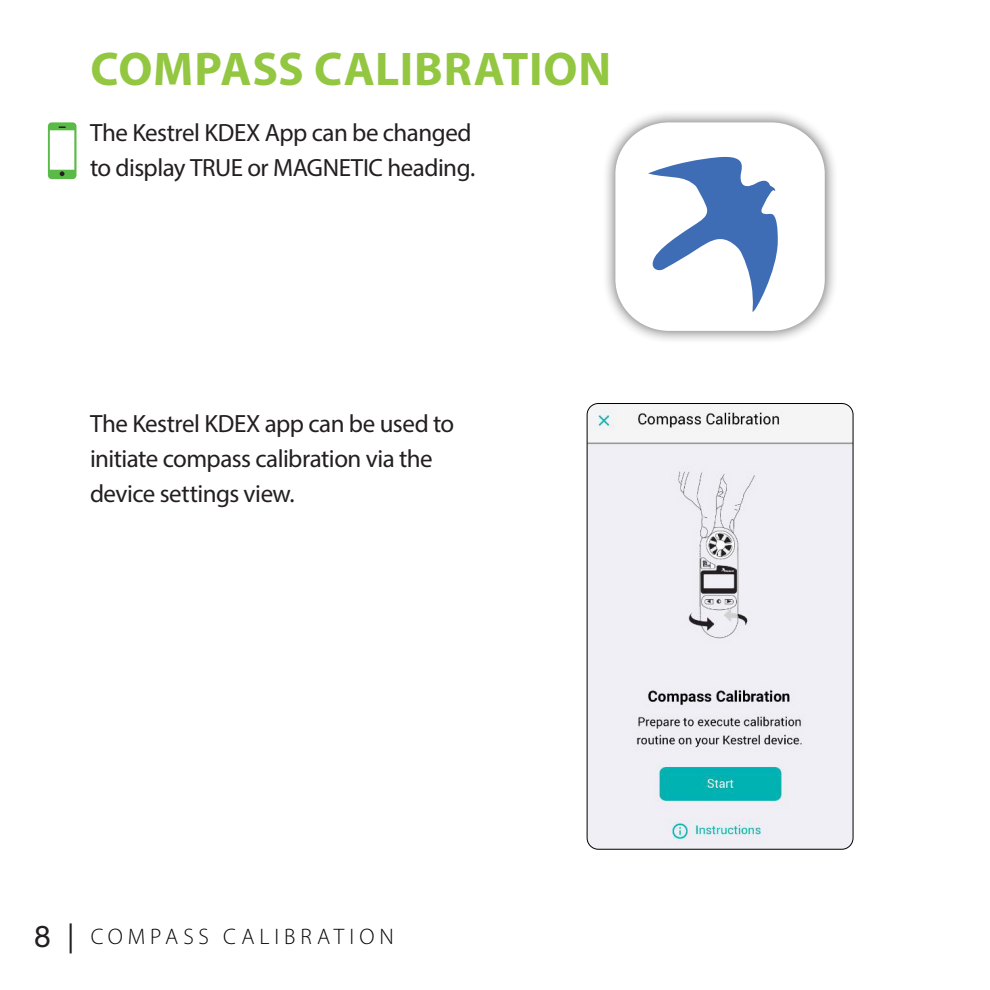
<style>
.page{position:relative;width:990px;height:990px;background:#fff}
.page>*{position:absolute;margin:0;border:0;box-sizing:border-box;transform-origin:0 0}
.head-white-left{font:700 47.5px "Myriad Pro";letter-spacing:.015em;color:#93c742}
.t1{font:30px "Helvetica Neue LT Std";color:#231f20}
.notes{font:25px/35px "Myriad Pro";letter-spacing:-.02em;color:#231f20}
.head-white-left-2{font:300 22.5px "Myriad Pro";letter-spacing:.22em;color:#040503}
</style>
<div class="page">
<img style="left:587px;top:404px;width:266px;height:445px">
<div style="left:587px;top:403px;width:266px;height:447px;border:1px solid #000;border-radius:11px"></div>
<svg style="left:48px;top:122px;width:29px;height:57px"></svg>
<div style="left:602px;top:109px;width:236px;height:235px;background:#231f20;opacity:.75"></div>
<div style="left:615px;top:122px;width:210px;height:209px;background:#fff;border-radius:53px"></div>
<svg style="left:648px;top:156px;width:130px;height:156px"></svg>
<p class="head-white-left" style="left:90px;top:38px;width:522px">COMPASS CALIBRATION</p>
<p class="notes" style="left:90px;top:115px;width:387px">The Kestrel KDEX App can be changed to display TRUE or MAGNETIC heading.</p>
<p class="notes" style="left:90px;top:406px;width:366px">The Kestrel KDEX app can be used to initiate compass calibration via the device settings view.</p>
<p class="t1" style="left:34px;top:918px;width:42px">8 |</p>
<p class="head-white-left-2" style="left:91px;top:923px;width:305px">COMPASS CALIBRATION</p>
</div>
